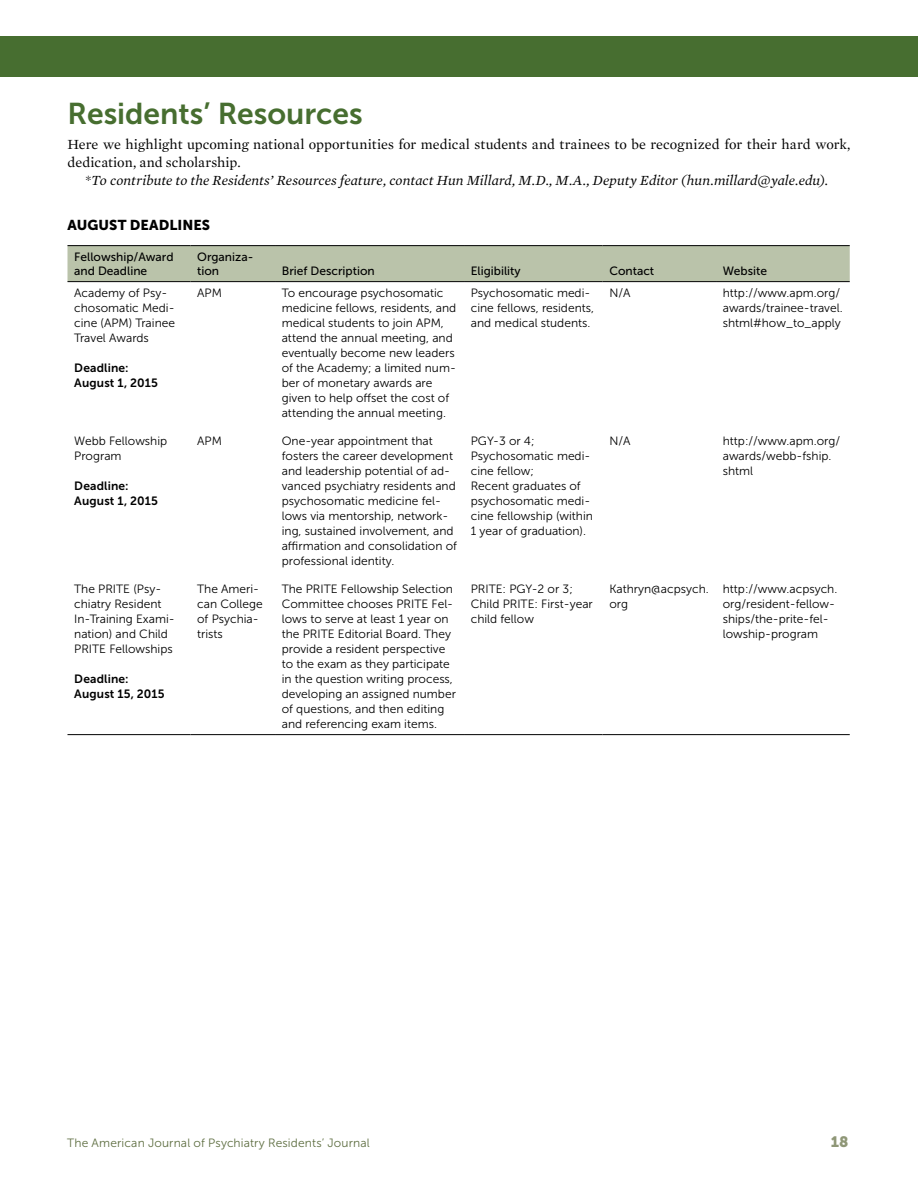
<style>
.page{position:relative;width:918px;height:1188px;background:#fff}
.page>*{position:absolute;margin:0;border:0;box-sizing:border-box;transform-origin:0 0}
.t1{font:30px "Museo Sans 700";color:#476e30}
.t2{font:15px "Museo Sans 900";color:#8f9777}
.t3{font:14.25px "Mercury Text G1";letter-spacing:.005em;color:#000}
.t4{font:italic 14.25px "Mercury Text G1";color:#000}
.t5{font:14.25px "Museo Sans 900";letter-spacing:.005em;color:#000}
.t6{font:12px/15px "Museo Sans 300";color:#000}
.t7{font:12px/13.5px "Museo Sans 500";color:#000}
.t8{font:12px/15px "Museo Sans 700";letter-spacing:.015em;color:#000}
.t9{font:12px "Museo Sans 300";letter-spacing:.015em;color:#5e6e41}
.s1{font-style:normal}
</style>
<div class="page">
<div style="left:0;top:36px;width:918px;height:40px;background:#476e30"></div>
<div style="left:68px;top:246px;width:782px;height:35px;background:#bac3aa"></div>
<hr style="left:68px;top:734px;width:122px;height:1px;background:#000">
<hr style="left:190px;top:734px;width:85px;height:1px;background:#000">
<hr style="left:275px;top:734px;width:189px;height:1px;background:#000">
<hr style="left:464px;top:734px;width:139px;height:1px;background:#000">
<hr style="left:603px;top:734px;width:113px;height:1px;background:#000">
<hr style="left:716px;top:734px;width:134px;height:1px;background:#000">
<hr style="left:68px;top:245px;width:122px;height:1px;background:#000">
<hr style="left:190px;top:245px;width:85px;height:1px;background:#000">
<hr style="left:275px;top:245px;width:189px;height:1px;background:#000">
<hr style="left:464px;top:245px;width:139px;height:1px;background:#000">
<hr style="left:603px;top:245px;width:113px;height:1px;background:#000">
<hr style="left:716px;top:245px;width:134px;height:1px;background:#000">
<hr style="left:68px;top:281px;width:122px;height:1px;background:#000">
<hr style="left:190px;top:281px;width:85px;height:1px;background:#000">
<hr style="left:275px;top:281px;width:189px;height:1px;background:#000">
<hr style="left:464px;top:281px;width:139px;height:1px;background:#000">
<hr style="left:603px;top:281px;width:113px;height:1px;background:#000">
<hr style="left:716px;top:281px;width:134px;height:1px;background:#000">
<h1 class="t1" style="left:68px;top:97px;width:297px">Residents’ Resources</h1>
<p class="t3" style="left:68px;top:134px;width:785px">Here we highlight upcoming national opportunities for medical students and trainees to be recognized for their hard work,</p>
<p class="t3" style="left:68px;top:152px;width:175px">dedication, and scholarship.</p>
<p class="t4" style="left:85px;top:170px;width:744px"><span class="s1">*</span>To contribute to the Residents’ Resources feature, contact Hun Millard, M.D., M.A., Deputy Editor (hun.millard@yale.edu).</p>
<p class="t5" style="left:67px;top:217px;width:144px">AUGUST DEADLI NES</p>
<p class="t7" style="left:74px;top:251px;width:101px">Fellowship/Award and Deadline</p>
<p class="t7" style="left:197px;top:251px;width:58px">Organiza&shy;tion</p>
<p class="t7" style="left:282px;top:264px;width:95px">Brief Description</p>
<p class="t7" style="left:471px;top:264px;width:51px">Eligibility</p>
<p class="t7" style="left:609px;top:264px;width:46px">Contact</p>
<p class="t7" style="left:723px;top:264px;width:46px">Website</p>
<p class="t6" style="left:74px;top:286px;width:102px">Academy of Psy&shy;chosomatic Medi&shy;cine (APM) Trainee<br>Travel Awards</p>
<p class="t8" style="left:74px;top:361px;width:85px">Deadline:<br>August 1, 2015</p>
<p class="t6" style="left:74px;top:434px;width:94px">Webb Fellowship<br>Program</p>
<p class="t8" style="left:74px;top:478px;width:85px">Deadline:<br>August 1, 2015</p>
<p class="t6" style="left:74px;top:581px;width:102px">The PRITE (Psy&shy;chiatry Resident<br>In-Training Exami&shy;nation) and Child<br>PRITE Fellowships</p>
<p class="t8" style="left:74px;top:671px;width:92px">Deadline:<br>August 15, 2015</p>
<p class="t6" style="left:197px;top:286px;width:26px">APM</p>
<p class="t6" style="left:282px;top:286px;width:176px">To encourage psychosomatic medicine fellows, residents, and medical students to join APM, attend the annual meeting, and eventually become new leaders of the Academy; a limited num&shy;ber of monetary awards are given to help offset the cost of attending the annual meeting.</p>
<p class="t6" style="left:471px;top:286px;width:125px">Psychosomatic medi&shy;cine fellows, residents, and medical students.</p>
<p class="t6" style="left:609px;top:286px;width:23px">N/A</p>
<p class="t6" style="left:723px;top:286px;width:121px">http://www.apm.org/ awards/trainee-travel. shtml#how_to_apply</p>
<p class="t6" style="left:197px;top:434px;width:26px">APM</p>
<p class="t6" style="left:282px;top:434px;width:177px">One-year appointment that fosters the career development and leadership potential of ad&shy;vanced psychiatry residents and psychosomatic medicine fel&shy;lows via mentorship, network&shy;ing, sustained involvement, and affirmation and consolidation of professional identity.</p>
<p class="t6" style="left:471px;top:434px;width:124px">PGY-3 or 4;<br>Psychosomatic medi&shy;cine fellow;<br>Recent graduates of psychosomatic medi&shy;cine fellowship (within<br>1 year of graduation).</p>
<p class="t6" style="left:609px;top:434px;width:23px">N/A</p>
<p class="t6" style="left:723px;top:434px;width:119px">http://www.apm.org/ awards/webb-fship. shtml</p>
<p class="t6" style="left:197px;top:581px;width:67px">The Ameri&shy;can College of Psychia&shy;trists</p>
<p class="t6" style="left:282px;top:581px;width:176px">The PRITE Fellowship Selection<br>Committee chooses PRITE Fel&shy;lows to serve at least 1 year on the PRITE Editorial Board. They provide a resident perspective to the exam as they participate in the question writing process, developing an assigned number of questions, and then editing and referencing exam items.</p>
<p class="t6" style="left:471px;top:581px;width:124px">PRITE: PGY-2 or 3;<br>Child PRITE: First-year child fellow</p>
<p class="t6" style="left:609px;top:581px;width:101px">Kathryn@acpsych. org</p>
<p class="t6" style="left:723px;top:581px;width:116px">http://www.acpsych. org/resident-fellow&shy;ships/the-prite-fel&shy;lowship-program</p>
<p class="t9" style="left:67px;top:1136px;width:304px">The American Journal of Psychiatry Residents’ Journal</p>
<p class="t2" style="left:831px;top:1133px;width:19px">18</p>
</div>
